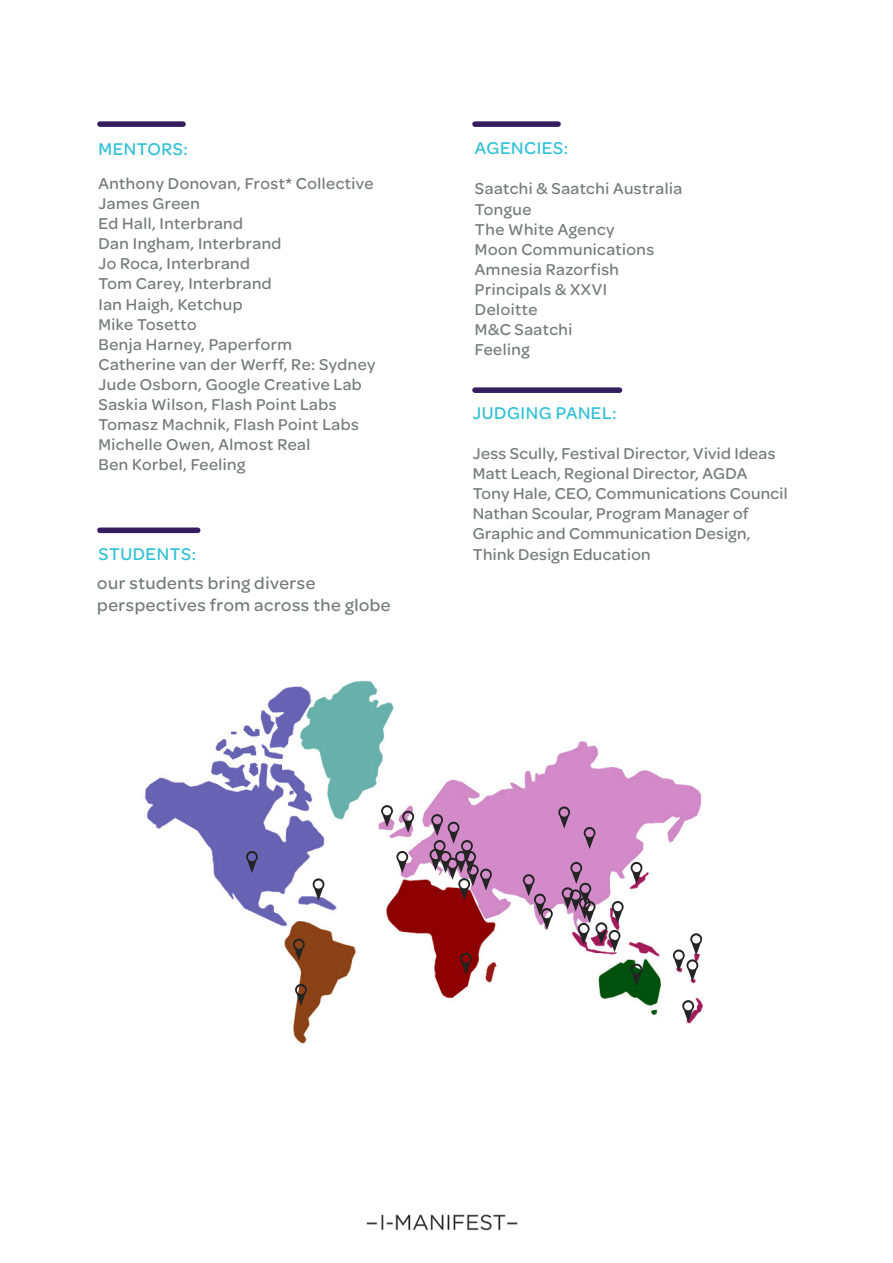
<style>
.page{position:relative;width:893px;height:1263px;background:#fff}
.page>*{position:absolute;margin:0;border:0;box-sizing:border-box;transform-origin:0 0}
.t1{font:500 18.15px "Omnes";letter-spacing:.03em;color:#31c1d8}
.t2{font:500 18px/21.6px "Omnes";letter-spacing:.03em;color:#76797c}
.t3{font:500 16.8px/20.1px "Omnes";letter-spacing:.03em;color:#77797a}
</style>
<div class="page">
<img style="left:144px;top:680px;width:558px;height:364px">
<svg style="left:313px;top:878px;width:11px;height:22px"></svg>
<svg style="left:246px;top:851px;width:12px;height:22px"></svg>
<svg style="left:293px;top:938px;width:12px;height:22px"></svg>
<svg style="left:295px;top:984px;width:12px;height:22px"></svg>
<svg style="left:402px;top:811px;width:12px;height:22px"></svg>
<svg style="left:381px;top:805px;width:12px;height:22px"></svg>
<svg style="left:460px;top:953px;width:12px;height:21px"></svg>
<svg style="left:430px;top:814px;width:62px;height:86px"></svg>
<svg style="left:396px;top:851px;width:12px;height:22px"></svg>
<svg style="left:673px;top:933px;width:29px;height:48px"></svg>
<svg style="left:682px;top:1000px;width:12px;height:22px"></svg>
<svg style="left:523px;top:874px;width:30px;height:56px"></svg>
<svg style="left:631px;top:862px;width:11px;height:22px"></svg>
<svg style="left:584px;top:827px;width:11px;height:22px"></svg>
<svg style="left:558px;top:806px;width:12px;height:22px"></svg>
<svg style="left:631px;top:963px;width:11px;height:22px"></svg>
<svg style="left:562px;top:862px;width:62px;height:90px"></svg>
<svg style="left:475px;top:387px;width:144px;height:6px"></svg>
<svg style="left:100px;top:121px;width:83px;height:6px"></svg>
<svg style="left:475px;top:121px;width:83px;height:6px"></svg>
<svg style="left:100px;top:527px;width:98px;height:6px"></svg>
<img style="left:366px;top:1214px;width:152px;height:17px">
<p class="t1" style="left:99px;top:139px;width:91px">MENTORS:</p>
<p class="t3" style="left:99px;top:173px;width:278px">Anthony Donovan, Frost* Collective<br>James Green<br>Ed Hall, Interbrand<br>Dan Ingham, Interbrand<br>Jo Roca, Interbrand<br>Tom Carey, Interbrand<br>Ian Haigh, Ketchup<br>Mike Tosetto<br>Benja Harney, Paperform<br>Catherine van der Werff, Re: Sydney<br>Jude Osborn, Google Creative Lab<br>Saskia Wilson, Flash Point Labs<br>Tomasz Machnik, Flash Point Labs<br>Michelle Owen, Almost Real<br>Ben Korbel, Feeling</p>
<p class="t1" style="left:99px;top:544px;width:99px">STUDENTS:</p>
<p class="t2" style="left:97px;top:572px;width:295px">our students bring diverse perspectives from across the globe</p>
<p class="t1" style="left:475px;top:138px;width:95px">AGENCIES:</p>
<p class="t3" style="left:475px;top:179px;width:209px">Saatchi &amp; Saatchi Australia<br>Tongue<br>The White Agency<br>Moon Communications<br>Amnesia Razorfish<br>Principals &amp; XXVI<br>Deloitte<br>M&amp;C Saatchi<br>Feeling</p>
<p class="t1" style="left:473px;top:402px;width:145px">JUDGING PANEL:</p>
<p class="t3" style="left:473px;top:443px;width:316px">Jess Scully, Festival Director, Vivid Ideas Matt Leach, Regional Director, AGDA Tony Hale, CEO, Communications Council Nathan Scoular, Program Manager of Graphic and Communication Design, Think Design Education</p>
</div>
